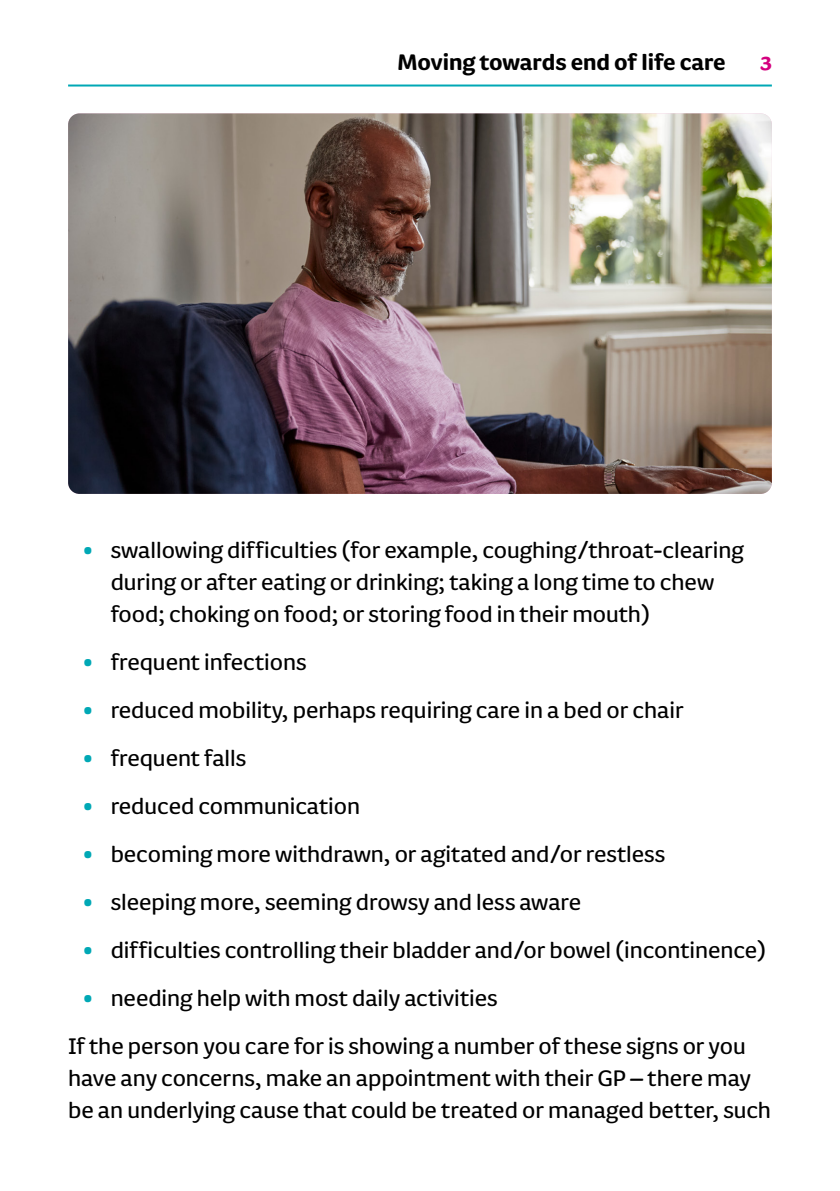
<style>
.page{position:relative;width:840px;height:1191px;background:#fff}
.page>*{position:absolute;margin:0;border:0;box-sizing:border-box;transform-origin:0 0}
._13_16_indent{font:26px/32px "FS Pimlico";color:#000}
._13_16_body{font:26px/32px "FS Pimlico";color:#000}
.t1{font:700 26px "FS Pimlico";color:#000}
.t2{font:700 24px "FS Pimlico";color:#d4007f}
.s1{font-size:36px;color:#00a8b5}
</style>
<div class="page">
<hr style="left:68px;top:84px;width:703px;height:2px;background:#00a8b5">
<img style="left:68px;top:113px;width:703px;height:381px">
<p class="t1" style="left:398px;top:42px;width:329px">Moving towards end of life care</p>
<p class="t2" style="left:759px;top:43px;width:13px">3</p>
<p class="_13_16_indent" style="left:111px;top:533px;width:634px;text-indent:-28px"><span class="s1">•</span> swallowing difficulties (for example, coughing/throat-clearing during or after eating or drinking; taking a long time to chew food; choking on food; or storing food in their mouth)</p>
<p class="_13_16_indent" style="left:82px;top:645px;width:226px"><span class="s1">•</span> frequent infections</p>
<p class="_13_16_indent" style="left:82px;top:693px;width:602px"><span class="s1">•</span> reduced mobility, perhaps requiring care in a bed or chair</p>
<p class="_13_16_indent" style="left:82px;top:741px;width:165px"><span class="s1">•</span> frequent falls</p>
<p class="_13_16_indent" style="left:82px;top:789px;width:279px"><span class="s1">•</span> reduced communication</p>
<p class="_13_16_indent" style="left:82px;top:837px;width:584px"><span class="s1">•</span> becoming more withdrawn, or agitated and/or restless</p>
<p class="_13_16_indent" style="left:82px;top:885px;width:500px"><span class="s1">•</span> sleeping more, seeming drowsy and less aware</p>
<p class="_13_16_indent" style="left:82px;top:933px;width:685px"><span class="s1">•</span> difficulties controlling their bladder and/or bowel (incontinence)</p>
<p class="_13_16_indent" style="left:82px;top:981px;width:416px"><span class="s1">•</span> needing help with most daily activities</p>
<p class="_13_16_body" style="left:68px;top:1029px;width:704px">If the person you care for is showing a number of these signs or you have any concerns, make an appointment with their GP – there may be an underlying cause that could be treated or managed better, such</p>
</div>
